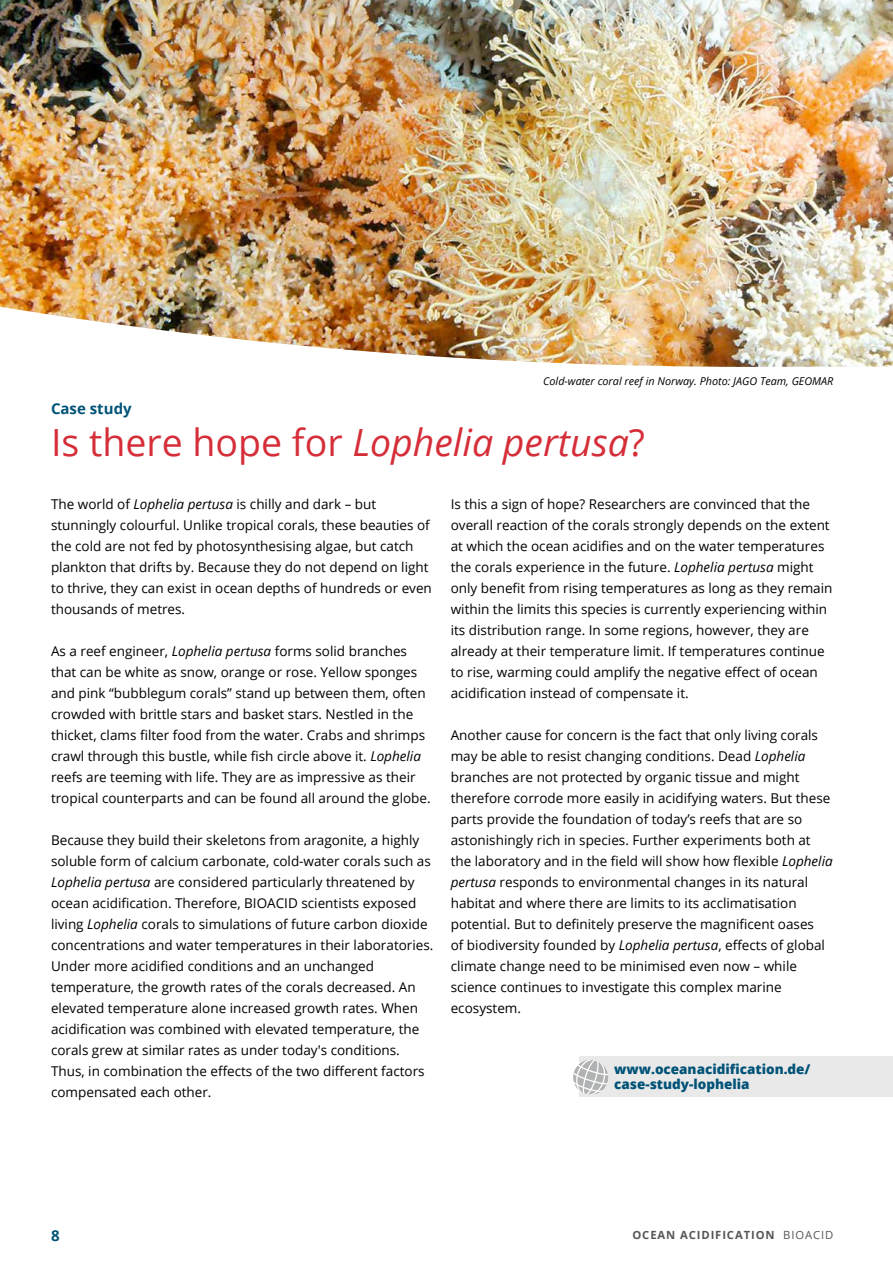
<style>
.page{position:relative;width:893px;height:1263px;background:#fff}
.page>*{position:absolute;margin:0;border:0;box-sizing:border-box;transform-origin:0 0}
.t1{font:37.5px "Open Sans";color:#d52e39}
.t2{font:700 15px "Open Sans";color:#005377}
.t3{font:13.5px/21px "Open Sans";color:#000}
.t4{font:800 13.5px/15px "Open Sans";color:#005377}
.t5{font:700 11.25px "Open Sans";letter-spacing:.08em;color:#565655}
.t6{font:italic 10.8px "Open Sans";color:#000}
.s1{font-style:italic}
.s2{font-weight:400}
</style>
<div class="page">
<div style="left:579px;top:1056px;width:314px;height:41px;background:#e9e9e9"></div>
<svg style="left:573px;top:1060px;width:35px;height:35px"></svg>
<img style="left:0;top:0;width:892px;height:367px">
<svg style="left:892px;top:0;width:1px;height:366px"></svg>
<p class="t6" style="left:543px;top:374px;width:292px">Cold-water coral reef in Norway. Photo: JAGO Team, GEOMAR</p>
<p class="t2" style="left:51px;top:398px;width:82px">Case study</p>
<h1 class="t1" style="left:51px;top:417px;width:596px">Is there hope for <span class="s1">Lophelia pertusa</span>?</h1>
<p class="t3" style="left:51px;top:493px;width:382px">The world of <span class="s1">Lophelia pertusa</span> is chilly and dark – but stunningly colourful. Unlike tropical corals, these beauties of the cold are not fed by photosynthesising algae, but catch plankton that drifts by. Because they do not depend on light to thrive, they can exist in ocean depths of hundreds or even thousands of metres.</p>
<p class="t3" style="left:51px;top:640px;width:381px">As a reef engineer, <span class="s1">Lophelia pertusa</span> forms solid branches that can be white as snow, orange or rose. Yellow sponges and pink “bubblegum corals” stand up between them, often crowded with brittle stars and basket stars. Nestled in the thicket, clams filter food from the water. Crabs and shrimps crawl through this bustle, while fish circle above it. <span class="s1">Lophelia </span>reefs are teeming with life. They are as impressive as their tropical counterparts and can be found all around the globe.</p>
<p class="t3" style="left:51px;top:829px;width:384px">Because they build their skeletons from aragonite, a highly soluble form of calcium carbonate, cold-water corals such as <span class="s1">Lophelia pertusa</span> are considered particularly threatened by ocean acidification. Therefore, BIOACID scientists exposed living <span class="s1">Lophelia</span> corals to simulations of future carbon dioxide concentrations and water temperatures in their laboratories.<br>Under more acidified conditions and an unchanged temperature, the growth rates of the corals decreased. An elevated temperature alone increased growth rates. When acidification was combined with elevated temperature, the corals grew at similar rates as under today's conditions.<br>Thus, in combination the effects of the two different factors compensated each other.</p>
<p class="t3" style="left:451px;top:493px;width:383px">Is this a sign of hope? Researchers are convinced that the overall reaction of the corals strongly depends on the extent at which the ocean acidifies and on the water temperatures the corals experience in the future. <span class="s1">Lophelia pertusa</span> might only benefit from rising temperatures as long as they remain within the limits this species is currently experiencing within its distribution range. In some regions, however, they are already at their temperature limit. If temperatures continue to rise, warming could amplify the negative effect of ocean acidification instead of compensate it.</p>
<p class="t3" style="left:451px;top:724px;width:384px">Another cause for concern is the fact that only living corals may be able to resist changing conditions. Dead <span class="s1">Lophelia </span>branches are not protected by organic tissue and might therefore corrode more easily in acidifying waters. But these parts provide the foundation of today’s reefs that are so astonishingly rich in species. Further experiments both at the laboratory and in the field will show how flexible <span class="s1">Lophelia pertusa</span> responds to environmental changes in its natural habitat and where there are limits to its acclimatisation potential. But to definitely preserve the magnificent oases<br>of biodiversity founded by <span class="s1">Lophelia pertusa</span>, effects of global climate change need to be minimised even now – while science continues to investigate this complex marine ecosystem.</p>
<p class="t4" style="left:614px;top:1060px;width:198px">www.oceanacidification.de/ case-study-lophelia</p>
<p class="t2" style="left:51px;top:1225px;width:10px">8</p>
<p class="t5" style="left:632px;top:1227px;width:203px">OCEAN ACIDIFICATION <span class="s2">BIOACID</span></p>
</div>
